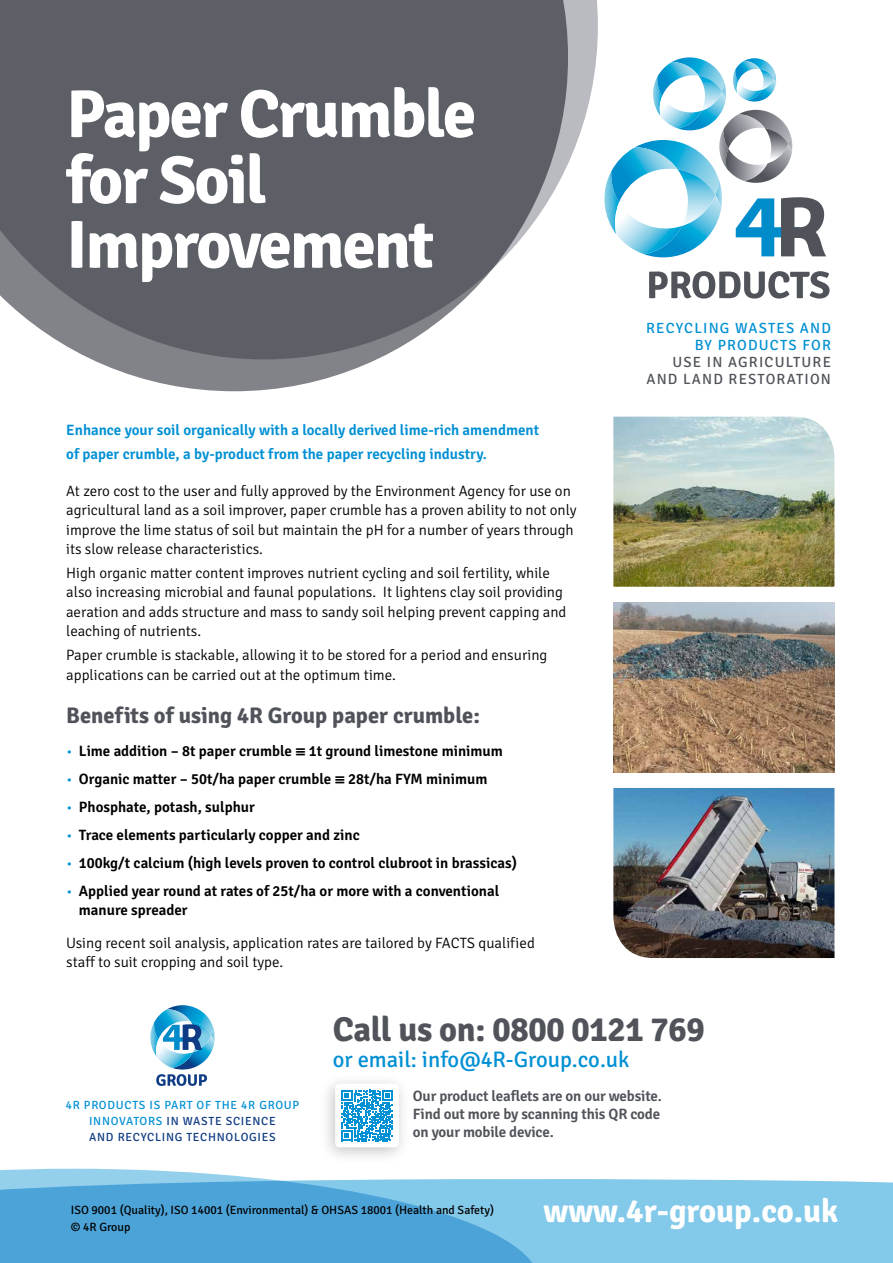
<style>
.page{position:relative;width:893px;height:1263px;background:#fff}
.page>*{position:absolute;margin:0;border:0;box-sizing:border-box;transform-origin:0 0}
.t1{font:700 67.5px/65.2px "Signika";letter-spacing:-.03em;color:#fff}
.t2{font:700 34.5px "Signika";letter-spacing:-.01em;color:#50535a}
.t3{font:700 32.85px "Signika";color:#fff}
.t4{font:700 22.5px "Signika";color:#50535a}
.t5{font:22.5px "Signika";color:#0090d4}
.t6{font:300 15px/19.5px "Signika";color:#000}
.t7{font:600 15px/19.5px "Signika";color:#000}
.t8{font:600 15px/24px "Signika";color:#0090d4}
.t9{font:600 15px/18px "Signika";letter-spacing:-.01em;color:#50535a;text-align:justify}
.t10{font:14.85px/17px "Signika";letter-spacing:.08em;color:#50535a;text-align:right}
.t11{font:14.85px/17px "Signika";letter-spacing:.08em;color:#0090d4;text-align:right}
.t12{font:12px/16.5px "Signika";color:#000}
.t13{font:11.85px/16px "Signika";letter-spacing:.06em;color:#0090d4;text-align:center}
.s1{font-weight:300;color:#0090d4}
.s2{font-family:"Hira Kaku Pro W6";font-weight:400}
.s3{color:#0e3b83}
</style>
<div class="page">
<svg style="left:649px;top:271px;width:180px;height:28px"></svg>
<svg style="left:604px;top:57px;width:222px;height:201px"></svg>
<svg style="left:91px;top:359px;width:286px;height:32px;fill:#818388"></svg>
<svg style="left:0;top:0;width:598px;height:359px;background:#73757b"></svg>
<img style="left:613px;top:602px;width:221px;height:170px">
<img style="left:613px;top:788px;width:221px;height:170px">
<img style="left:613px;top:417px;width:221px;height:170px">
<svg style="left:0;top:1169px;width:246px;height:8px;fill:#94d0ec"></svg>
<svg style="left:0;top:1177px;width:893px;height:86px;background:#6cb8e1"></svg>
<svg style="left:150px;top:1005px;width:65px;height:81px"></svg>
<div style="left:318px;top:1072px;width:93px;height:93px;background:#000;opacity:.23"></div>
<div style="left:335px;top:1083px;width:64px;height:64px;background:#fff;border-radius:4px"></div>
<svg style="left:341px;top:1090px;width:52px;height:51px"></svg>
<h1 class="t1" style="left:66px;top:82px;width:412px">Paper Crumble for Soil<br>Improvement</h1>
<p class="t8" style="left:66px;top:418px;width:474px">Enhance your soil organically with a locally derived lime-rich amendment of paper crumble, a by-product from the paper recycling industry.</p>
<p class="t6" style="left:66px;top:481px;width:512px">At zero cost to the user and fully approved by the Environment Agency for use on agricultural land as a soil improver, paper crumble has a proven ability to not only improve the lime status of soil but maintain the pH for a number of years through its slow release characteristics.</p>
<p class="t6" style="left:66px;top:563px;width:502px">High organic matter content improves nutrient cycling and soil fertility, while also increasing microbial and faunal populations. It lightens clay soil providing aeration and adds structure and mass to sandy soil helping prevent capping and leaching of nutrients.</p>
<p class="t6" style="left:66px;top:646px;width:483px">Paper crumble is stackable, allowing it to be stored for a period and ensuring applications can be carried out at the optimum time.</p>
<h3 class="t4" style="left:66px;top:702px;width:415px">Benefits of using 4R Group paper crumble:</h3>
<p class="t7" style="left:66px;top:741px;width:438px"><span class="s1">•</span> Lime addition – 8t paper crumble <span class="s2">≡</span> 1t ground limestone minimum</p>
<p class="t7" style="left:66px;top:769px;width:423px"><span class="s1">•</span> Organic matter – 50t/ha paper crumble <span class="s2">≡</span> 28t/ha FYM minimum</p>
<p class="t7" style="left:66px;top:797px;width:190px"><span class="s1">•</span> Phosphate, potash, sulphur</p>
<p class="t7" style="left:66px;top:825px;width:295px"><span class="s1">•</span> Trace elements particularly copper and zinc</p>
<p class="t7" style="left:66px;top:853px;width:452px"><span class="s1">•</span> 100kg/t calcium (high levels proven to control clubroot in brassicas)</p>
<p class="t7" style="left:79px;top:881px;width:422px;text-indent:-13px"><span class="s1">•</span> Applied year round at rates of 25t/ha or more with a conventional manure spreader</p>
<p class="t6" style="left:66px;top:933px;width:470px">Using recent soil analysis, application rates are tailored by FACTS qualified staff to suit cropping and soil type.</p>
<p class="t11" style="left:646px;top:320px;width:186px">RECYCLING WASTES AND<br>BY PRODUCTS FOR</p>
<p class="t10" style="left:646px;top:354px;width:186px">USE IN AGRICULTURE<br>AND LAND RESTORATION</p>
<h2 class="t2" style="left:333px;top:1008px;width:373px">Call us on: 0800 0121 769</h2>
<h3 class="t5" style="left:333px;top:1047px;width:298px">or email: info@4R-Group.co.uk</h3>
<p class="t13" style="left:66px;top:1097px;width:235px">4R PRODUCTS IS PART OF THE 4R GROUP<br>INNOVATORS <span class="s3">IN WASTE SCIENCE<br>AND RECYCLING TECHNOLOGIES</span></p>
<p class="t9" style="left:413px;top:1087px;width:251px">Our product leaflets are on our website.<br>Find out more by scanning this QR code on your mobile device.</p>
<p class="t12" style="left:71px;top:1202px;width:425px">ISO 9001 (Quality), ISO 14001 (Environmental) &amp; OHSAS 18001 (Health and Safety) © 4R Group</p>
<h3 class="t3" style="left:543px;top:1191px;width:296px">www.4r-group.co.uk</h3>
</div>
